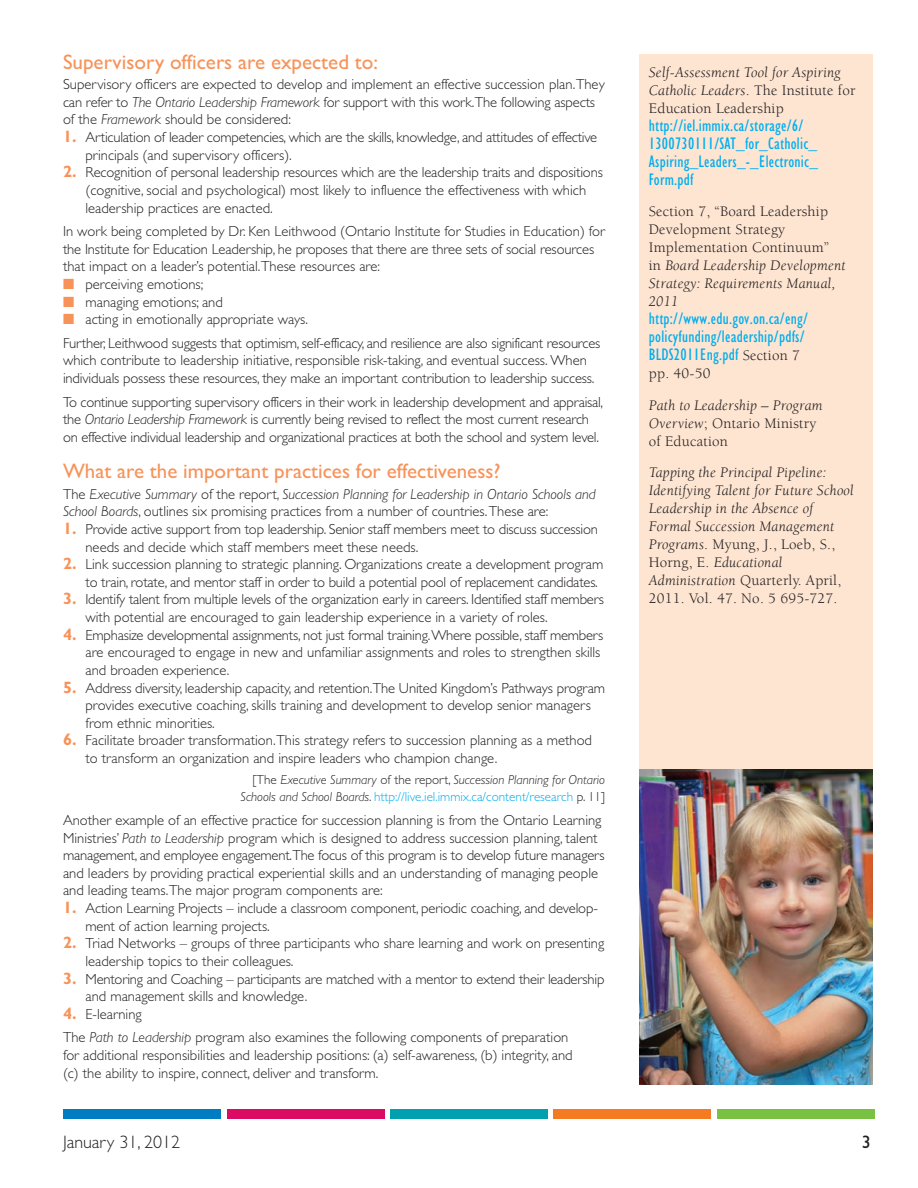
<style>
.page{position:relative;width:918px;height:1188px;background:#fff}
.page>*{position:absolute;margin:0;border:0;box-sizing:border-box;transform-origin:0 0}
.t1{font:21px "Gill Sans";color:#f79259}
.t2{font:300 18px "Gill Sans";color:#231f20}
.t3{font:18px "Gill Sans";color:#231f20}
.t4{font:condensed 17.25px/18px "Gill Sans";letter-spacing:.015em;color:#00aeef}
.t5{font:italic 15px/18px "Berkeley";letter-spacing:.015em;color:#231f20}
.t6{font:15px/18px "Berkeley";letter-spacing:.015em;color:#231f20}
.t7{font:300 14.7px/17.5px "Gill Sans";color:#231f20}
.t8{font:italic 300 14.7px/17.5px "Gill Sans";color:#231f20}
.t9{font:italic 300 13.2px/17.7px "Gill Sans";color:#231f20;text-align:right}
.s1{font-style:italic}
.s2{font-weight:700;font-size:16.5px;color:#f79259}
.s3{color:#f79259}
.s4{font-style:normal}
.s5{font-style:normal;color:#00aeef}
.s6{font-family:"Berkeley";font-stretch:normal;font-size:15px;color:#231f20}
</style>
<div class="page">
<div style="left:64px;top:1109px;width:157px;height:10px;background:#007cc2"></div>
<div style="left:227px;top:1109px;width:157px;height:10px;background:#db0a62"></div>
<div style="left:391px;top:1109px;width:157px;height:10px;background:#00a0b0"></div>
<div style="left:554px;top:1109px;width:157px;height:10px;background:#f47b21"></div>
<div style="left:717px;top:1109px;width:157px;height:10px;background:#79c142"></div>
<div style="left:639px;top:54px;width:234px;height:1030px;background:#fee5d2"></div>
<img style="left:639px;top:769px;width:234px;height:315px">
<h1 class="t1" style="left:63px;top:49px;width:317px">Supervisory officers are expected to:</h1>
<p class="t7" style="left:63px;top:75px;width:543px">Supervisory officers are expected to develop and implement an effective succession plan.They can refer to <span class="s1">The Ontario Leadership Framework</span> for support with this work.The following aspects of the <span class="s1">Framework</span> should be considered:</p>
<p class="t7" style="left:86px;top:128px;width:513px;text-indent:-22px"><span class="s2">1.</span> Articulation of leader competencies, which are the skills, knowledge, and attitudes of effective principals (and supervisory officers).</p>
<p class="t7" style="left:86px;top:163px;width:519px;text-indent:-22px"><span class="s2">2.</span> Recognition of personal leadership resources which are the leadership traits and dispositions (cognitive, social and psychological) most likely to influence the effectiveness with which leadership practices are enacted.</p>
<p class="t7" style="left:63px;top:222px;width:544px">In work being completed by Dr. Ken Leithwood (Ontario Institute for Studies in Education) for the Institute for Education Leadership, he proposes that there are three sets of social resources that impact on a leader’s potential.These resources are:</p>
<p class="t7" style="left:63px;top:275px;width:142px"><span class="s3">■</span> perceiving emotions;</p>
<p class="t7" style="left:63px;top:293px;width:161px"><span class="s3">■</span> managing emotions; and</p>
<p class="t7" style="left:63px;top:307px;width:539px;line-height:23.5px"><span class="s3">■</span> acting in emotionally appropriate ways.<br>Further, Leithwood suggests that optimism, self-efficacy, and resilience are also significant resources</p>
<p class="t7" style="left:63px;top:352px;width:533px">which contribute to leadership initiative, responsible risk-taking, and eventual success. When individuals possess these resources, they make an important contribution to leadership success.</p>
<p class="t7" style="left:63px;top:393px;width:542px">To continue supporting supervisory officers in their work in leadership development and appraisal, the <span class="s1">Ontario Leadership Framework</span> is currently being revised to reflect the most current research on effective individual leadership and organizational practices at both the school and system level.</p>
<h1 class="t1" style="left:63px;top:458px;width:439px">What are the important practices for effectiveness?</h1>
<p class="t8" style="left:63px;top:486px;width:534px"><span class="s4">The</span> Executive Summary <span class="s4">of the report,</span> Succession Planning for Leadership in Ontario Schools and<br>School Boards<span class="s4">, outlines six promising practices from a number of countries.These are:</span></p>
<p class="t7" style="left:86px;top:520px;width:514px;text-indent:-22px"><span class="s2">1.</span> Provide active support from top leadership. Senior staff members meet to discuss succession needs and decide which staff members meet these needs.</p>
<p class="t7" style="left:86px;top:555px;width:519px;text-indent:-22px"><span class="s2">2.</span> Link succession planning to strategic planning. Organizations create a development program to train, rotate, and mentor staff in order to build a potential pool of replacement candidates.</p>
<p class="t7" style="left:86px;top:591px;width:520px;text-indent:-22px"><span class="s2">3.</span> Identify talent from multiple levels of the organization early in careers. Identified staff members with potential are encouraged to gain leadership experience in a variety of roles.</p>
<p class="t7" style="left:86px;top:626px;width:519px;text-indent:-22px"><span class="s2">4.</span> Emphasize developmental assignments, not just formal training.Where possible, staff members are encouraged to engage in new and unfamiliar assignments and roles to strengthen skills and broaden experience.</p>
<p class="t7" style="left:86px;top:679px;width:521px;text-indent:-22px"><span class="s2">5.</span> Address diversity, leadership capacity, and retention.The United Kingdom’s Pathways program provides executive coaching, skills training and development to develop senior managers from ethnic minorities.</p>
<p class="t7" style="left:86px;top:732px;width:508px;text-indent:-22px"><span class="s2">6.</span> Facilitate broader transformation.This strategy refers to succession planning as a method to transform an organization and inspire leaders who champion change.</p>
<p class="t9" style="left:241px;top:772px;width:366px"><span class="s4">[The</span> Executive Summary <span class="s4">of the report,</span> Succession Planning for Ontario<br>Schools and School Boards<span class="s4">.</span> <span class="s5">http://live.iel.immix.ca/content/research</span> <span class="s4">p. 11]</span></p>
<p class="t7" style="left:63px;top:811px;width:543px">Another example of an effective practice for succession planning is from the Ontario Learning Ministries’ <span class="s1">Path to Leadership</span> program which is designed to address succession planning, talent management, and employee engagement.The focus of this program is to develop future managers and leaders by providing practical experiential skills and an understanding of managing people and leading teams.The major program components are:</p>
<p class="t7" style="left:86px;top:899px;width:514px;text-indent:-22px"><span class="s2">1.</span> Action Learning Projects – include a classroom component, periodic coaching, and develop&shy;ment of action learning projects.</p>
<p class="t7" style="left:86px;top:934px;width:520px;text-indent:-22px"><span class="s2">2.</span> Triad Networks – groups of three participants who share learning and work on presenting leadership topics to their colleagues.</p>
<p class="t7" style="left:86px;top:970px;width:520px;text-indent:-22px"><span class="s2">3.</span> Mentoring and Coaching – participants are matched with a mentor to extend their leadership and management skills and knowledge.</p>
<p class="t7" style="left:63px;top:1002px;width:507px;line-height:23.5px"><span class="s2">4.</span> E-learning<br>The <span class="s1">Path to Leadership</span> program also examines the following components of preparation</p>
<p class="t7" style="left:63px;top:1046px;width:511px">for additional responsibilities and leadership positions: (a) self-awareness, (b) integrity, and (c) the ability to inspire, connect, deliver and transform.</p>
<p class="t5" style="left:649px;top:64px;width:208px">Self-Assessment Tool for Aspiring<br>Catholic Leaders<span class="s4">. The Institute for<br>Education Leadership</span></p>
<p class="t4" style="left:649px;top:117px;width:171px">http://iel.immix.ca/storage/6/<br>1300730111/SAT_for_Catholic_<br>Aspiring_Leaders_-_Electronic_<br>Form.pdf</p>
<p class="t6" style="left:649px;top:204px;width:198px">Section 7, “Board Leadership<br>Development Strategy<br>Implementation Continuum”<br>in <span class="s1">Board Leadership Development<br>Strategy: Requirements Manual,<br>2011</span></p>
<p class="t4" style="left:649px;top:311px;width:161px">http://www.edu.gov.on.ca/eng/ policyfunding/leadership/pdfs/<br>BLDS2011Eng.pdf <span class="s6">Section 7</span></p>
<p class="t6" style="left:649px;top:366px;width:63px">pp. 40-50</p>
<p class="t5" style="left:649px;top:397px;width:175px">Path to Leadership – Program<br>Overview<span class="s4">; Ontario Ministry of Education</span></p>
<p class="t5" style="left:649px;top:465px;width:206px">Tapping the Principal Pipeline:<br>Identifying Talent for Future School<br>Leadership in the Absence of<br>Formal Succession Management<br>Programs<span class="s4">. Myung, J., Loeb, S.,<br>Horng, E.</span> Educational<br>Administration <span class="s4">Quarterly. April,<br>2011. Vol. 47. No. 5 695-727.</span></p>
<p class="t2" style="left:63px;top:1131px;width:119px">January 31, 2012</p>
<p class="t3" style="left:862px;top:1131px;width:10px">3</p>
</div>
